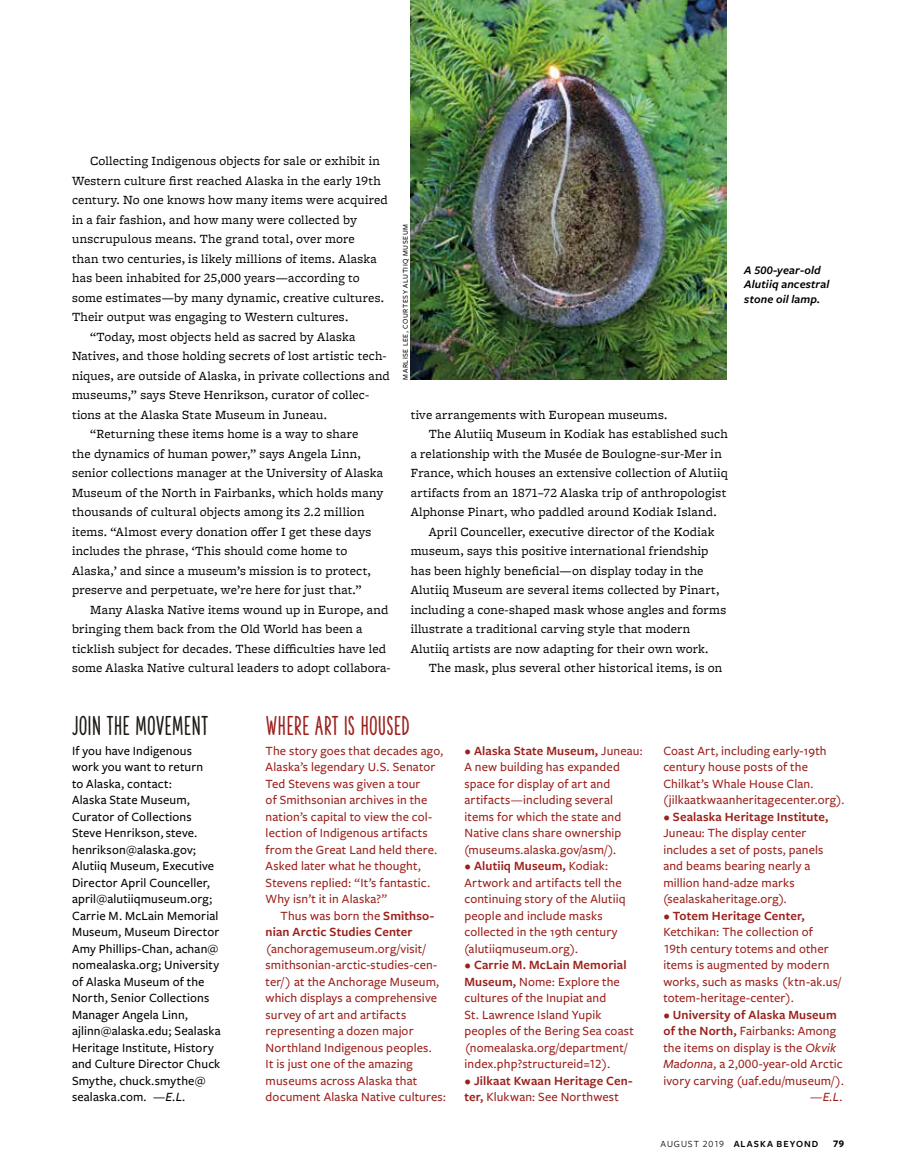
<style>
.page{position:relative;width:905px;height:1175px;background:#fff}
.page>*{position:absolute;margin:0;border:0;box-sizing:border-box;transform-origin:0 0}
.t1{font:25.5px "The Hand Extrablack";color:#9b201b}
.t2{font:25.5px "The Hand Extrablack";color:#1d1812}
.t3{font:13.05px "Freight Micro Pro";letter-spacing:.015em;color:#000}
.t4{font:500 13.05px/16.5px "Freight Sans Pro";letter-spacing:.01em;color:#9b201b}
.t5{font:500 13.05px/16.5px "Freight Sans Pro";letter-spacing:.01em;color:#000}
.t6{font:600 13.05px/16.5px "Freight Sans Pro";letter-spacing:.015em;color:#9b201b}
.t7{font:italic 500 13.05px "Freight Sans Pro";color:#9b201b}
.t8{font:italic 600 12px/14.4px "Freight Sans Pro";letter-spacing:.01em;color:#000}
.t9{font:700 10.5px "Freight Sans Pro";color:#000}
.t10{font:600 9.75px "Freight Sans Pro";letter-spacing:.1em;color:#000}
.t11{font:500 7.5px "Freight Sans Pro";letter-spacing:.075em;color:#000}
.s1{font-style:italic}
.s2{font-weight:500}
.s3{font-weight:600}
.s4{font-weight:400}
</style>
<div class="page">
<img style="left:410px;top:0;width:316px;height:379px">
<p class="t3" style="left:90px;top:152px;width:291px">Collecting Indigenous objects for sale or exhibit in</p>
<p class="t3" style="left:72px;top:171px;width:310px">Western culture first reached Alaska in the early 19th</p>
<p class="t3" style="left:72px;top:191px;width:317px">century. No one knows how many items were acquired</p>
<p class="t3" style="left:72px;top:210px;width:286px">in a fair fashion, and how many were collected by</p>
<p class="t3" style="left:72px;top:230px;width:284px">unscrupulous means. The grand total, over more</p>
<p class="t3" style="left:72px;top:249px;width:306px">than two centuries, is likely millions of items. Alaska</p>
<p class="t3" style="left:72px;top:269px;width:289px">has been inhabited for 25,000 years—according to</p>
<p class="t3" style="left:72px;top:288px;width:313px">some estimates—by many dynamic, creative cultures.</p>
<p class="t3" style="left:72px;top:308px;width:278px">Their output was engaging to Western cultures.</p>
<p class="t3" style="left:90px;top:327px;width:267px">“Today, most objects held as sacred by Alaska</p>
<p class="t3" style="left:72px;top:347px;width:316px">Natives, and those holding secrets of lost artistic tech-</p>
<p class="t3" style="left:72px;top:366px;width:319px">niques, are outside of Alaska, in private collections and</p>
<p class="t3" style="left:72px;top:386px;width:299px">museums,” says Steve Henrikson, curator of collec-</p>
<p class="t3" style="left:72px;top:405px;width:256px">tions at the Alaska State Museum in Juneau.</p>
<p class="t3" style="left:90px;top:425px;width:270px">“Returning these items home is a way to share</p>
<p class="t3" style="left:72px;top:444px;width:290px">the dynamics of human power,” says Angela Linn,</p>
<p class="t3" style="left:72px;top:464px;width:312px">senior collections manager at the University of Alaska</p>
<p class="t3" style="left:72px;top:483px;width:313px">Museum of the North in Fairbanks, which holds many</p>
<p class="t3" style="left:72px;top:503px;width:294px">thousands of cultural objects among its 2.2 million</p>
<p class="t3" style="left:72px;top:522px;width:301px">items. “Almost every donation offer I get these days</p>
<p class="t3" style="left:72px;top:542px;width:277px">includes the phrase, ‘This should come home to</p>
<p class="t3" style="left:72px;top:561px;width:300px">Alaska,’ and since a museum’s mission is to protect,</p>
<p class="t3" style="left:72px;top:581px;width:291px">preserve and perpetuate, we’re here for just that.”</p>
<p class="t3" style="left:90px;top:600px;width:300px">Many Alaska Native items wound up in Europe, and</p>
<p class="t3" style="left:72px;top:620px;width:292px">bringing them back from the Old World has been a</p>
<p class="t3" style="left:72px;top:639px;width:315px">ticklish subject for decades. These difficulties have led</p>
<p class="t3" style="left:72px;top:659px;width:320px">some Alaska Native cultural leaders to adopt collabora-</p>
<p class="t11" style="left:400px;top:380px;width:156px;rotate:-90deg">Marlise Lee, courtesy Alutiiq Museum</p>
<p class="t3" style="left:410px;top:405px;width:258px">tive arrangements with European museums.</p>
<p class="t3" style="left:428px;top:425px;width:301px">The Alutiiq Museum in Kodiak has established such</p>
<p class="t3" style="left:410px;top:444px;width:312px">a relationship with the Musée de Boulogne-sur-Mer in</p>
<p class="t3" style="left:410px;top:464px;width:319px">France, which houses an extensive collection of Alutiiq</p>
<p class="t3" style="left:410px;top:483px;width:317px">artifacts from an 1871–72 Alaska trip of anthropologist</p>
<p class="t3" style="left:410px;top:503px;width:307px">Alphonse Pinart, who paddled around Kodiak Island.</p>
<p class="t3" style="left:428px;top:522px;width:287px">April Counceller, executive director of the Kodiak</p>
<p class="t3" style="left:410px;top:542px;width:299px">museum, says this positive international friendship</p>
<p class="t3" style="left:410px;top:561px;width:294px">has been highly beneficial—on display today in the</p>
<p class="t3" style="left:410px;top:581px;width:310px">Alutiiq Museum are several items collected by Pinart,</p>
<p class="t3" style="left:410px;top:600px;width:317px">including a cone-shaped mask whose angles and forms</p>
<p class="t3" style="left:410px;top:620px;width:281px">illustrate a traditional carving style that modern</p>
<p class="t3" style="left:410px;top:639px;width:299px">Alutiiq artists are now adapting for their own work.</p>
<p class="t3" style="left:428px;top:659px;width:295px">The mask, plus several other historical items, is on</p>
<p class="t8" style="left:744px;top:262px;width:87px">A 500-year-old<br>Alutiiq ancestral stone oil lamp.</p>
<h1 class="t2" style="left:72px;top:710px;width:138px">JOIN THE MOVEMENT</h1>
<h1 class="t1" style="left:266px;top:710px;width:146px">WHERE ART IS HOUSED</h1>
<p class="t5" style="left:72px;top:741px;width:150px">If you have I ndigenous work you want to return<br>to Alaska, contact:<br>Alaska State Museum,<br>Curator of Collections<br>Steve H enrikson, steve. henrikson@alaska.gov;<br>Alutiiq Museum, Executive<br>Director April Counceller, april@alutiiqmuseum.org;<br>Carrie M. McLain Memorial<br>Museum, Museum Director<br>Amy Phillips-Chan, achan@ nomealaska.org; University of Alaska Museum of the<br>North, Senior Collections<br>Manager Angela Linn, ajlinn@alaska.edu; Sealaska<br>H eritage I nstitute, History and Culture Director Chuck<br>Smythe, chuck.smythe@ sealaska.com<span class="s1">. —E.L.</span></p>
<p class="t4" style="left:265px;top:741px;width:179px">The story goes that decades ago,<br>Alaska’s legendary U.S. Senator<br>Ted Stevens was given a tour<br>of Smithsonian archives in the nation’s capital to view the col&shy;lection of I ndigenous artifacts from the Great Land held there.<br>Asked later what he thought,<br>Stevens replied: “It’s fantastic.<br>Why isn’t it in Alaska?”</p>
<p class="t6" style="left:266px;top:906px;width:170px;text-indent:15px"><span class="s2">Thus was born the</span> Smithso&shy;nian Arctic Studies Center</p>
<p class="t4" style="left:266px;top:939px;width:182px">(anchoragemuseum.org/visit/ smithsonian-arctic-studies-cen&shy;ter/) at the Anchorage Museum, which displays a comprehensive survey of art and artifacts representing a dozen major<br>Northland I ndigenous peoples.<br>It is just one of the amazing museums across Alaska that document Alaska Native cultures:</p>
<p class="t4" style="left:464px;top:741px;width:179px"><span class="s3">• Alaska State Museum,</span> Juneau:<br>A new building has expanded space for display of art and artifacts—including several items for which the state and<br>Native clans share ownership (museums.alaska.gov/asm/).</p>
<p class="t4" style="left:464px;top:857px;width:162px"><span class="s3">• Alutiiq Museum,</span> Kodiak:<br>Artwork and artifacts tell the continuing story of the Alutiiq people and include masks collected in the 19th century (alutiiqmuseum.org).</p>
<p class="t4" style="left:464px;top:956px;width:171px"><span class="s3">• Carrie M. McLain Memorial<br>Museum,</span> Nome: Explore the cultures of the I nupiat and<br>St. Lawrence Island Yupik peoples of the Bering Sea coast (nomealaska.org/department/ index.php?structureid=12).</p>
<p class="t6" style="left:464px;top:1071px;width:170px">• Jilkaat Kwaan Heritage Cen&shy;ter, <span class="s2">Klukwan: See Northwest</span></p>
<p class="t4" style="left:663px;top:741px;width:182px">Coast Art, including early-19th century house posts of the<br>Chilkat’s Whale House Clan. (jilkaatkwaanheritagecenter.org).</p>
<p class="t6" style="left:663px;top:807px;width:166px">• Sealaska Heritage Institute,</p>
<p class="t4" style="left:663px;top:824px;width:161px">Juneau: The display center includes a set of posts, panels and beams bearing nearly a million hand-adze marks (sealaskaheritage.org).</p>
<p class="t6" style="left:663px;top:906px;width:143px">• Totem Heritage Center,</p>
<p class="t4" style="left:663px;top:923px;width:179px">Ketchikan: The collection of<br>19th century totems and other items is augmented by modern works, such as masks (ktn-ak.us/ totem-heritage-center).</p>
<p class="t4" style="left:663px;top:1005px;width:182px"><span class="s3">• University of Alaska Museum of the North,</span> Fairbanks: Among the items on display is the <span class="s1">Okvik<br>Madonna</span>, a 2,000-year-old Arctic ivory carving (uaf.edu/museum/).</p>
<p class="t7" style="left:810px;top:1088px;width:34px">—E.L.</p>
<p class="t10" style="left:660px;top:1137px;width:159px"><span class="s4">AUGUST 2019</span> Alaska Beyond</p>
<p class="t9" style="left:833px;top:1136px;width:13px">79</p>
</div>
